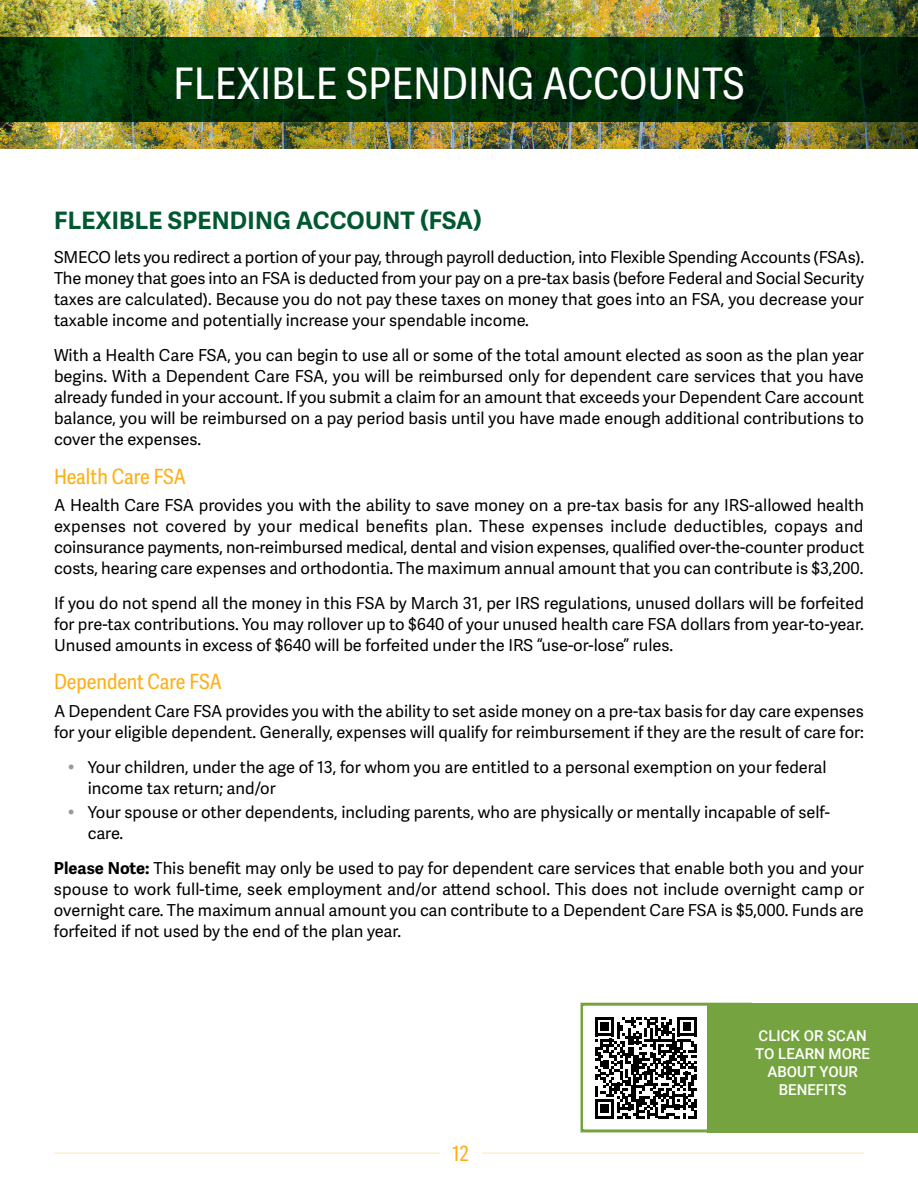
<style>
.page{position:relative;width:918px;height:1188px;background:#fff}
.page>*{position:absolute;margin:0;border:0;box-sizing:border-box;transform-origin:0 0}
.t1{font:43.5px "Adelle Sans Cnd";letter-spacing:.01em;color:#fff}
.t2{font:700 24px "Adelle Sans";letter-spacing:.01em;color:#005830}
.t3{font:21px "Adelle Sans Cnd";color:#fdaf17}
.t4{font:16.5px/21px "Adelle Sans";color:#000;text-align:justify}
.t5{font:500 15px/18px "Roboto";color:#fff;text-align:center}
.s1{font-weight:700}
</style>
<div class="page">
<hr style="left:54px;top:1152px;width:810px;height:2px;background:#feefd1">
<div style="left:440px;top:1145px;width:42px;height:16px;background:#fff"></div>
<img style="left:0;top:0;width:918px;height:148px">
<svg style="left:0;top:37px;width:918px;height:85px;background:#00320b"></svg>
<div style="left:580px;top:1003px;width:172px;height:129px;border:3px solid #75a340"></div>
<div style="left:707px;top:1003px;width:211px;height:129px;background:#75a340"></div>
<div style="left:583px;top:1006px;width:124px;height:123px;background:#fff"></div>
<svg style="left:595px;top:1017px;width:102px;height:101px"></svg>
<h1 class="t1" style="left:174px;top:59px;width:573px">FLEXIBLE SPENDING ACCOUNTS</h1>
<h2 class="t2" style="left:54px;top:206px;width:429px">FLEXIBLE SPENDING ACCOUNT (FSA)</h2>
<p class="t4" style="left:54px;top:248px;width:812px">SMECO lets you redirect a portion of your pay, through payroll deduction, into Flexible Spending Accounts (FSAs).<br>The money that goes into an FSA is deducted from your pay on a pre-tax basis (before Federal and Social Security taxes are calculated). Because you do not pay these taxes on money that goes into an FSA, you decrease your taxable income and potentially increase your spendable income.</p>
<p class="t4" style="left:54px;top:345px;width:812px">With a Health Care FSA, you can begin to use all or some of the total amount elected as soon as the plan year begins. With a Dependent Care FSA, you will be reimbursed only for dependent care services that you have already funded in your account. If you submit a claim for an amount that exceeds your Dependent Care account balance, you will be reimbursed on a pay period basis until you have made enough additional contributions to cover the expenses.</p>
<p class="t3" style="left:54px;top:464px;width:134px">Health Care FSA</p>
<p class="t4" style="left:54px;top:495px;width:812px">A Health Care FSA provides you with the ability to save money on a pre-tax basis for any IRS-allowed health expenses not covered by your medical benefits plan. These expenses include deductibles, copays and coinsurance payments, non-reimbursed medical, dental and vision expenses, qualified over-the-counter product costs, hearing care expenses and orthodontia. The maximum annual amount that you can contribute is $3,200.</p>
<p class="t4" style="left:54px;top:593px;width:812px">If you do not spend all the money in this FSA by March 31, per IRS regulations, unused dollars will be forfeited for pre-tax contributions. You may rollover up to $640 of your unused health care FSA dollars from year-to-year.<br>Unused amounts in excess of $640 will be forfeited under the IRS “use-or-lose” rules.</p>
<p class="t3" style="left:54px;top:670px;width:169px">Dependent Care FSA</p>
<p class="t4" style="left:54px;top:701px;width:811px">A Dependent Care FSA provides you with the ability to set aside money on a pre-tax basis for day care expenses for your eligible dependent. Generally, expenses will qualify for reimbursement if they are the result of care for:</p>
<p class="t4" style="left:88px;top:757px;width:740px">Your children, under the age of 13, for whom you are entitled to a personal exemption on your federal income tax return; and/or</p>
<p class="t4" style="left:88px;top:802px;width:744px">Your spouse or other dependents, including parents, who are physically or mentally incapable of self&shy;care.</p>
<p class="t4" style="left:54px;top:858px;width:812px"><span class="s1">Please Note:</span> This benefit may only be used to pay for dependent care services that enable both you and your spouse to work full-time, seek employment and/or attend school. This does not include overnight camp or overnight care. The maximum annual amount you can contribute to a Dependent Care FSA is $5,000. Funds are forfeited if not used by the end of the plan year.</p>
<p class="t3" style="left:452px;top:1141px;width:18px">12</p>
<p class="t5" style="left:755px;top:1027px;width:116px">CLICK OR SCAN<br>TO LEARN MORE<br>ABOUT YOUR<br>BENEFITS</p>
</div>
